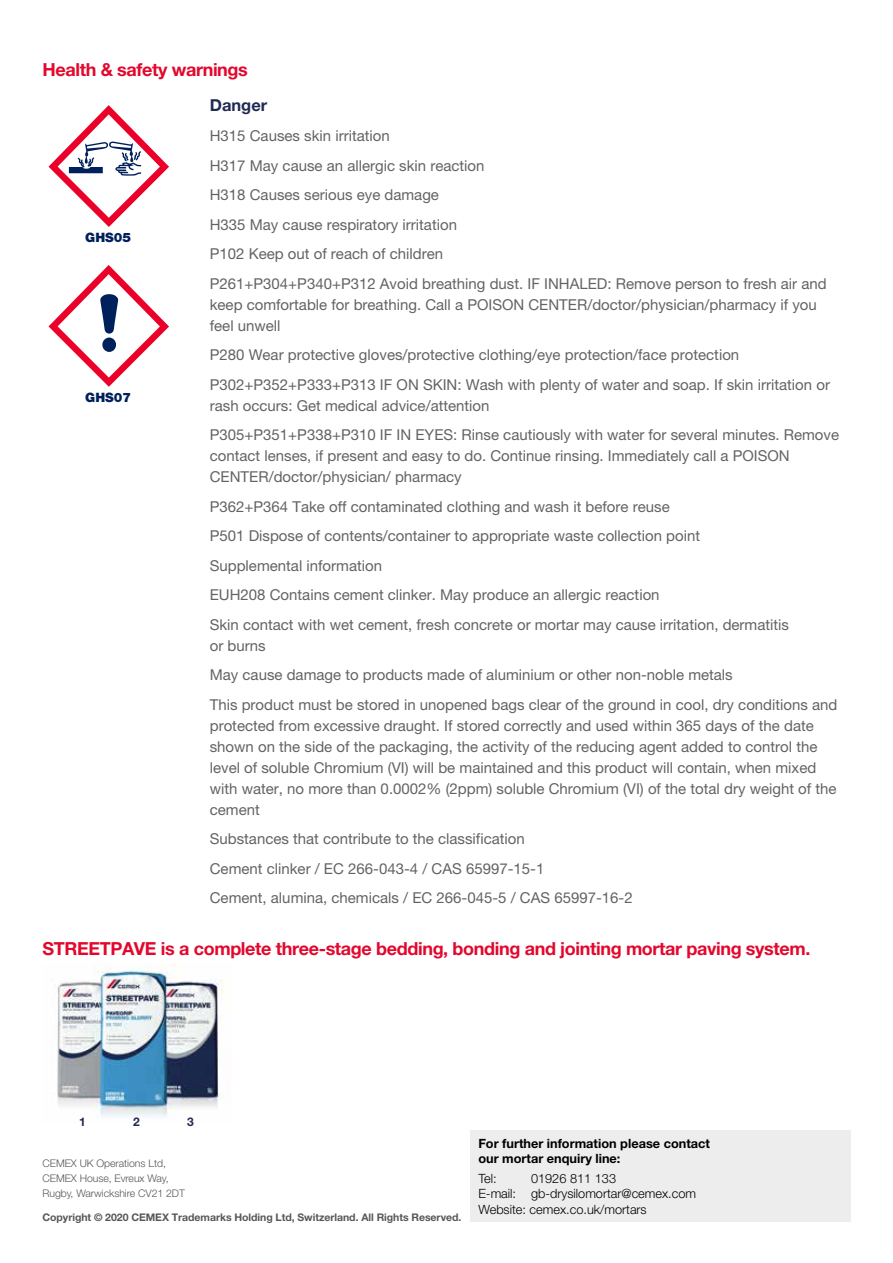
<style>
.page{position:relative;width:893px;height:1263px;background:#fff}
.page>*{position:absolute;margin:0;border:0;box-sizing:border-box;transform-origin:0 0}
.t1{font:700 18px "Helvetica Neue LT Pro";letter-spacing:-.02em;color:#e3072d}
.t2{font:700 16.5px "Helvetica Neue LT Std";color:#222a54}
.t3{font:15px/29.5px "Helvetica Neue LT Std";color:#646363}
.t4{font:900 12.9px "Helvetica Neue LT Std";color:#00205c}
.t5{font:300 12.75px/15.3px "Helvetica Neue LT Pro";color:#000}
.t6{font:700 12.75px/15.3px "Helvetica Neue LT Pro";color:#000}
.t7{font:700 12px "Helvetica Neue LT Std";color:#222a54}
.t8{font:700 10.5px "Helvetica Neue LT Pro";letter-spacing:-.005em;color:#575756}
.t9{font:300 10.5px/15px "Helvetica Neue LT Pro";letter-spacing:-.005em;color:#575756}
</style>
<div class="page">
<div style="left:470px;top:1130px;width:380px;height:92px;background:#ededed"></div>
<svg style="left:49px;top:265px;width:120px;height:122px"></svg>
<svg style="left:49px;top:105px;width:120px;height:122px"></svg>
<img style="left:54px;top:964px;width:170px;height:155px">
<p class="t1" style="left:43px;top:58px;width:207px">Health &amp; safety warnings</p>
<p class="t2" style="left:210px;top:95px;width:59px">Danger</p>
<p class="t3" style="left:210px;top:121px;width:618px">H315 Causes skin irritation<br>H317 May cause an allergic skin reaction<br>H318 Causes serious eye damage<br>H335 May cause respiratory irritation<br>P102 Keep out of reach of children<br>P261+P304+P340+P312 Avoid breathing dust. IF INHALED: Remove person to fresh air and</p>
<p class="t3" style="left:210px;top:293px;width:609px;line-height:21px">keep comfortable for breathing. Call a POISON CENTER/doctor/physician/pharmacy if you feel unwell</p>
<p class="t3" style="left:210px;top:340px;width:622px">P280 Wear protective gloves/protective clothing/eye protection/face protection<br>P302+P352+P333+P313 IF ON SKIN: Wash with plenty of water and soap. If skin irritation or</p>
<p class="t3" style="left:210px;top:390px;width:631px">rash occurs: Get medical advice/attention<br>P305+P351+P338+P310 IF IN EYES: Rinse cautiously with water for several minutes. Remove</p>
<p class="t3" style="left:210px;top:445px;width:581px;line-height:21px">contact lenses, if present and easy to do. Continue rinsing. Immediately call a POISON<br>CENTER/doctor/physician/ pharmacy</p>
<p class="t3" style="left:210px;top:491px;width:581px">P362+P364 Take off contaminated clothing and wash it before reuse<br>P501 Dispose of contents/container to appropriate waste collection point Supplemental information<br>EUH208 Contains cement clinker. May produce an allergic reaction<br>Skin contact with wet cement, fresh concrete or mortar may cause irritation, dermatitis</p>
<p class="t3" style="left:210px;top:630px;width:629px">or burns<br>May cause damage to products made of aluminium or other non-noble metals<br>This product must be stored in unopened bags clear of the ground in cool, dry conditions and</p>
<p class="t3" style="left:210px;top:715px;width:628px;line-height:21px">protected from excessive draught. If stored correctly and used within 365 days of the date shown on the side of the packaging, the activity of the reducing agent added to control the level of soluble Chromium (VI) will be maintained and this product will contain, when mixed with water, no more than 0.0002% (2ppm) soluble Chromium (VI) of the total dry weight of the cement</p>
<p class="t3" style="left:210px;top:824px;width:424px">Substances that contribute to the classification<br>Cement clinker / EC 266-043-4 / CAS 65997-15-1<br>Cement, alumina, chemicals / EC 266-045-5 / CAS 65997-16-2</p>
<p class="t1" style="left:43px;top:937px;width:769px">STREETPAVE is a complete three-stage bedding, bonding and jointing mortar paving system.</p>
<p class="t4" style="left:85px;top:230px;width:47px">GHS05</p>
<p class="t4" style="left:85px;top:390px;width:47px">GHS07</p>
<p class="t7" style="left:79px;top:1114px;width:8px">1</p>
<p class="t7" style="left:133px;top:1114px;width:8px">2</p>
<p class="t7" style="left:187px;top:1114px;width:8px">3</p>
<p class="t9" style="left:43px;top:1155px;width:144px">CEMEX UK Operations Ltd,<br>CEMEX House, Evreux Way,<br>Rugby, Warwickshire CV21 2DT</p>
<p class="t8" style="left:43px;top:1210px;width:420px">Copyright © 2020 CEMEX Trademarks Holding Ltd, Switzerland. All Rights Reserved.</p>
<p class="t6" style="left:478px;top:1136px;width:233px">For further information please contact our mortar enquiry line:</p>
<p class="t5" style="left:478px;top:1170px;width:20px">Tel:</p>
<p class="t5" style="left:478px;top:1170px;width:219px;text-indent:53px">01926 811 133<br>E-mail: gb-drysilomortar@cemex.com<br>Website: cemex.co.uk/mortars</p>
</div>
